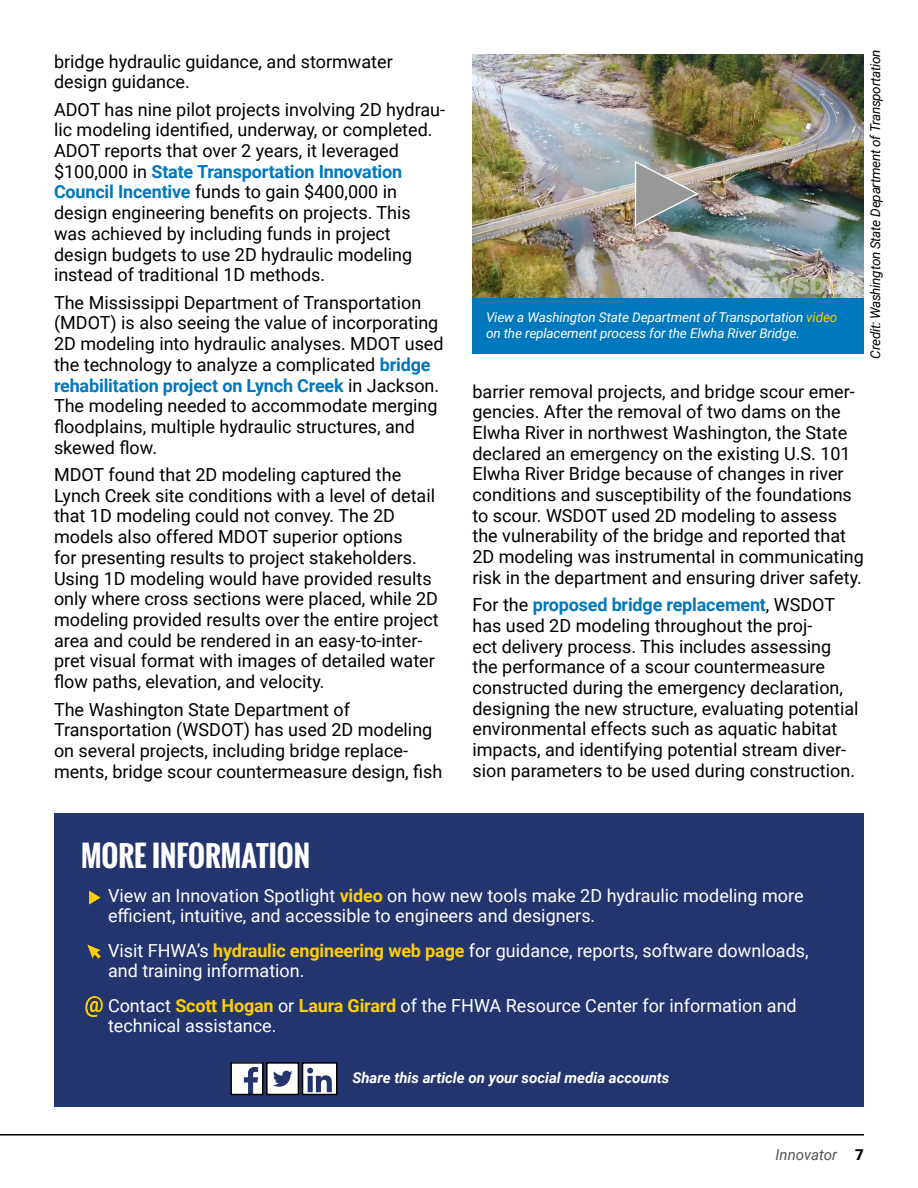
<style>
.page{position:relative;width:918px;height:1188px;background:#fff}
.page>*{position:absolute;margin:0;border:0;box-sizing:border-box;transform-origin:0 0}
.t1{font:700 28.5px "Oswald";color:#fff}
.t2{font:18px/20.7px "Roboto";color:#000}
.t3{font:18px/20.7px "Roboto";color:#fff}
.t4{font:italic 700 15px "Roboto";color:#fff}
.t5{font:italic 15px "Roboto";color:#535457}
.t6{font:italic 13.5px/16.2px "Roboto";letter-spacing:-.01em;color:#fff}
.t7{font:italic 13.5px "Roboto";letter-spacing:-.02em;color:#000}
.s1{font-weight:700;color:#0078bd}
.s2{color:#fdce07}
.s3{font-weight:700;color:#fdce07}
.s4{font-weight:900;font-style:normal;color:#000}
</style>
<div class="page">
<hr style="left:0;top:1134px;width:864px;height:2px;background:#000">
<div style="left:54px;top:813px;width:810px;height:294px;background:#22356f"></div>
<img style="left:88px;top:890px;width:13px;height:15px">
<img style="left:87px;top:944px;width:14px;height:15px">
<img style="left:85px;top:997px;width:18px;height:19px">
<img style="left:233px;top:1065px;width:28px;height:27px">
<div style="left:230px;top:1062px;width:34px;height:33px;border:2px solid #000"></div>
<div style="left:266px;top:1062px;width:33px;height:33px;border:2px solid #000"></div>
<svg style="left:267px;top:1063px;width:67px;height:31px"></svg>
<div style="left:302px;top:1062px;width:35px;height:33px;border:2px solid #000"></div>
<img style="left:472px;top:55px;width:392px;height:243px">
<img style="left:634px;top:160px;width:65px;height:68px">
<div style="left:472px;top:298px;width:392px;height:56px;background:#0078bd"></div>
<p class="t2" style="left:54px;top:50px;width:340px">bridge hydraulic guidance, and stormwater design guidance.</p>
<p class="t2" style="left:54px;top:98px;width:393px">ADOT has nine pilot projects involving 2D hydrau&shy;lic modeling identified, underway, or completed.<br>ADOT reports that over 2 years, it leveraged $100,000 in <span class="s1">State Transportation Innovation Council Incentive</span> funds to gain $400,000 in design engineering benefits on projects. This was achieved by including funds in project design budgets to use 2D hydraulic modeling instead of traditional 1D methods.</p>
<p class="t2" style="left:54px;top:291px;width:391px">The Mississippi Department of Transportation (MDOT) is also seeing the value of incorporating 2D modeling into hydraulic analyses. MDOT used the technology to analyze a complicated <span class="s1">bridge rehabilitation project on Lynch Creek</span> in Jackson.<br>The modeling needed to accommodate merging floodplains, multiple hydraulic structures, and skewed flow.</p>
<p class="t2" style="left:54px;top:464px;width:386px">MDOT found that 2D modeling captured the Lynch Creek site conditions with a level of detail that 1D modeling could not convey. The 2D models also offered MDOT superior options<br>for presenting results to project stakeholders.<br>Using 1D modeling would have provided results only where cross sections were placed, while 2D modeling provided results over the entire project area and could be rendered in an easy-to-inter&shy;pret visual format with images of detailed water flow paths, elevation, and velocity.</p>
<p class="t2" style="left:54px;top:698px;width:390px">The Washington State Department of Transportation (WSDOT) has used 2D modeling on several projects, including bridge replace&shy;ments, bridge scour countermeasure design, fish</p>
<p class="t6" style="left:486px;top:308px;width:353px">View a Washington State Department of Transportation <span class="s2">video </span>on the replacement process for the Elwha River Bridge.</p>
<p class="t7" style="left:866px;top:359px;width:311px;rotate:-90deg">Credit: Washington State Department of Transportation</p>
<p class="t2" style="left:472px;top:380px;width:393px">barrier removal projects, and bridge scour emer&shy;gencies. After the removal of two dams on the Elwha River in northwest Washington, the State declared an emergency on the existing U.S. 101<br>Elwha River Bridge because of changes in river conditions and susceptibility of the foundations to scour. WSDOT used 2D modeling to assess the vulnerability of the bridge and reported that 2D modeling was instrumental in communicating risk in the department and ensuring driver safety.</p>
<p class="t2" style="left:472px;top:594px;width:388px">For the <span class="s1">proposed bridge replacement</span>, WSDOT has used 2D modeling throughout the proj-<br>ect delivery process. This includes assessing the performance of a scour countermeasure constructed during the emergency declaration, designing the new structure, evaluating potential environmental effects such as aquatic habitat impacts, and identifying potential stream diver&shy;sion parameters to be used during construction.</p>
<h1 class="t1" style="left:81px;top:834px;width:231px">MORE INFORMATION</h1>
<p class="t3" style="left:108px;top:884px;width:697px">View an Innovation Spotlight <span class="s3">video</span> on how new tools make 2D hydraulic modeling more efficient, intuitive, and accessible to engineers and designers.</p>
<p class="t3" style="left:108px;top:939px;width:702px">Visit FHWA’s <span class="s3">hydraulic engineering web page</span> for guidance, reports, software downloads, and training information.</p>
<p class="t3" style="left:108px;top:994px;width:690px">Contact <span class="s3">Scott Hogan</span> or <span class="s3">Laura Girard</span> of the FHWA Resource Center for information and technical assistance.</p>
<p class="t4" style="left:352px;top:1067px;width:319px">Share this article on your social media accounts</p>
<p class="t5" style="left:776px;top:1144px;width:90px">Innovator <span class="s4">7</span></p>
</div>
